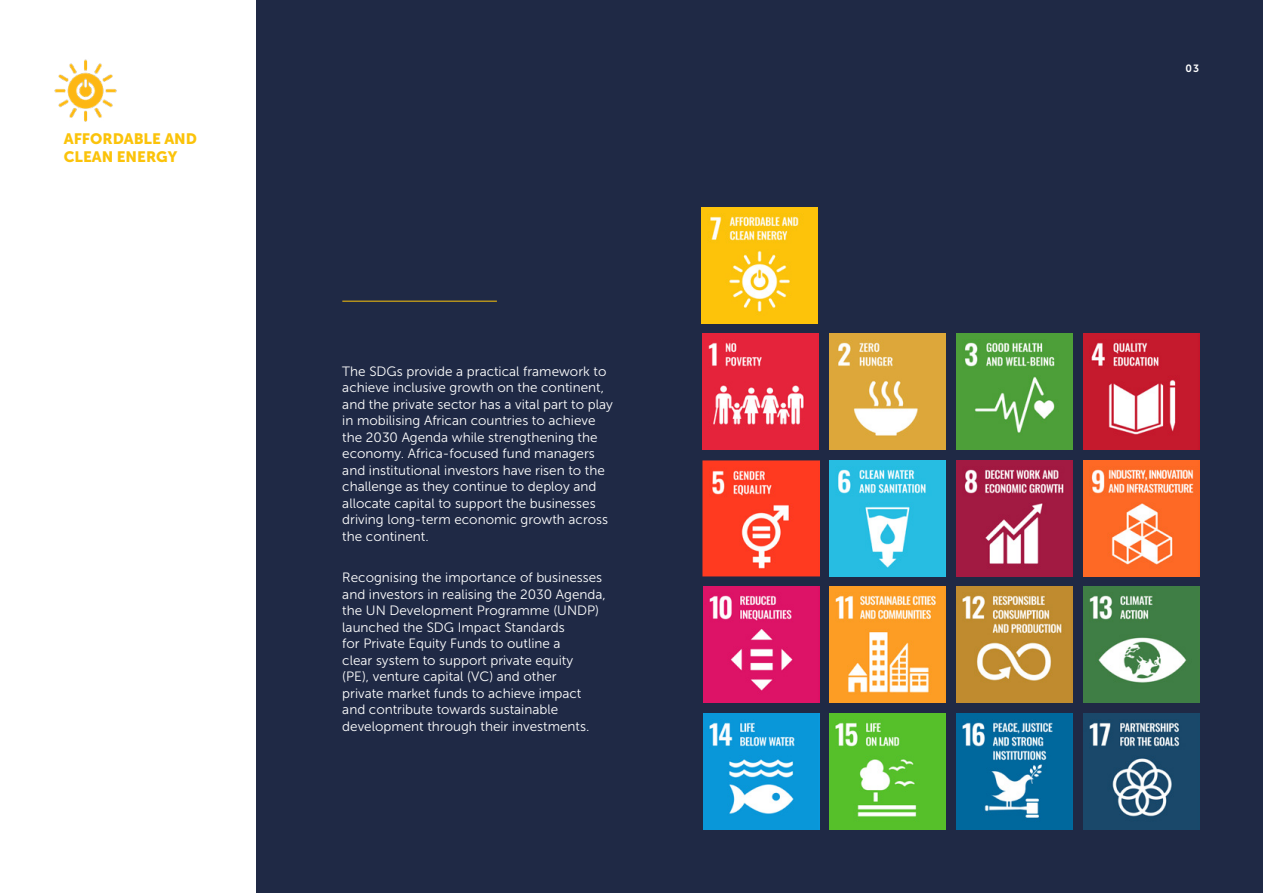
<style>
.page{position:relative;width:1263px;height:893px;background:#fff}
.page>*{position:absolute;margin:0;border:0;box-sizing:border-box;transform-origin:0 0}
.t1{font:15px/18px "Museo Sans 900";color:#fbc30a}
.t2{font:13.5px/16.5px "Museo Sans 300";color:#fff}
.t3{font:10.5px "Museo Sans 700";color:#fff}
</style>
<div class="page">
<div style="left:257px;top:0;width:1006px;height:893px;background:#1f2945"></div>
<img style="left:703px;top:586px;width:116px;height:116px">
<img style="left:703px;top:713px;width:116px;height:116px">
<img style="left:956px;top:334px;width:116px;height:116px">
<img style="left:702px;top:208px;width:116px;height:116px">
<img style="left:830px;top:586px;width:116px;height:116px">
<img style="left:830px;top:713px;width:116px;height:116px">
<img style="left:705px;top:463px;width:112px;height:110px">
<div style="left:702px;top:460px;width:118px;height:116px;border:2px solid #ff3a21"></div>
<img style="left:956px;top:460px;width:116px;height:116px">
<img style="left:956px;top:586px;width:116px;height:116px">
<img style="left:956px;top:713px;width:116px;height:116px">
<img style="left:1083px;top:334px;width:116px;height:116px">
<img style="left:1083px;top:460px;width:116px;height:116px">
<img style="left:1083px;top:586px;width:116px;height:116px">
<img style="left:1083px;top:713px;width:116px;height:116px">
<hr style="left:342px;top:301px;width:155px;height:1px;background:#fbc30a">
<img style="left:703px;top:334px;width:116px;height:116px">
<img style="left:830px;top:334px;width:116px;height:116px">
<img style="left:830px;top:460px;width:116px;height:116px">
<img style="left:54px;top:59px;width:63px;height:63px">
<p class="t1" style="left:64px;top:129px;width:135px">AFFORDABLE AND<br>CLEAN ENERGY</p>
<p class="t2" style="left:342px;top:363px;width:272px">The SDGs provide a practical framework to achieve inclusive growth on the continent, and the private sector has a vital part to play in mobilising African countries to achieve the 2030 Agenda while strengthening the economy. Africa-focused fund managers and institutional investors have risen to the challenge as they continue to deploy and allocate capital to support the businesses driving long-term economic growth across the continent.</p>
<p class="t2" style="left:342px;top:569px;width:265px">Recognising the importance of businesses and investors in realising the 2030 Agenda, the UN Development Programme (UNDP) launched the SDG Impact Standards<br>for Private Equity Funds to outline a<br>clear system to support private equity<br>(PE), venture capital (VC) and other<br>private market funds to achieve impact and contribute towards sustainable development through their investments.</p>
<p class="t3" style="left:1185px;top:62px;width:15px">03</p>
</div>
